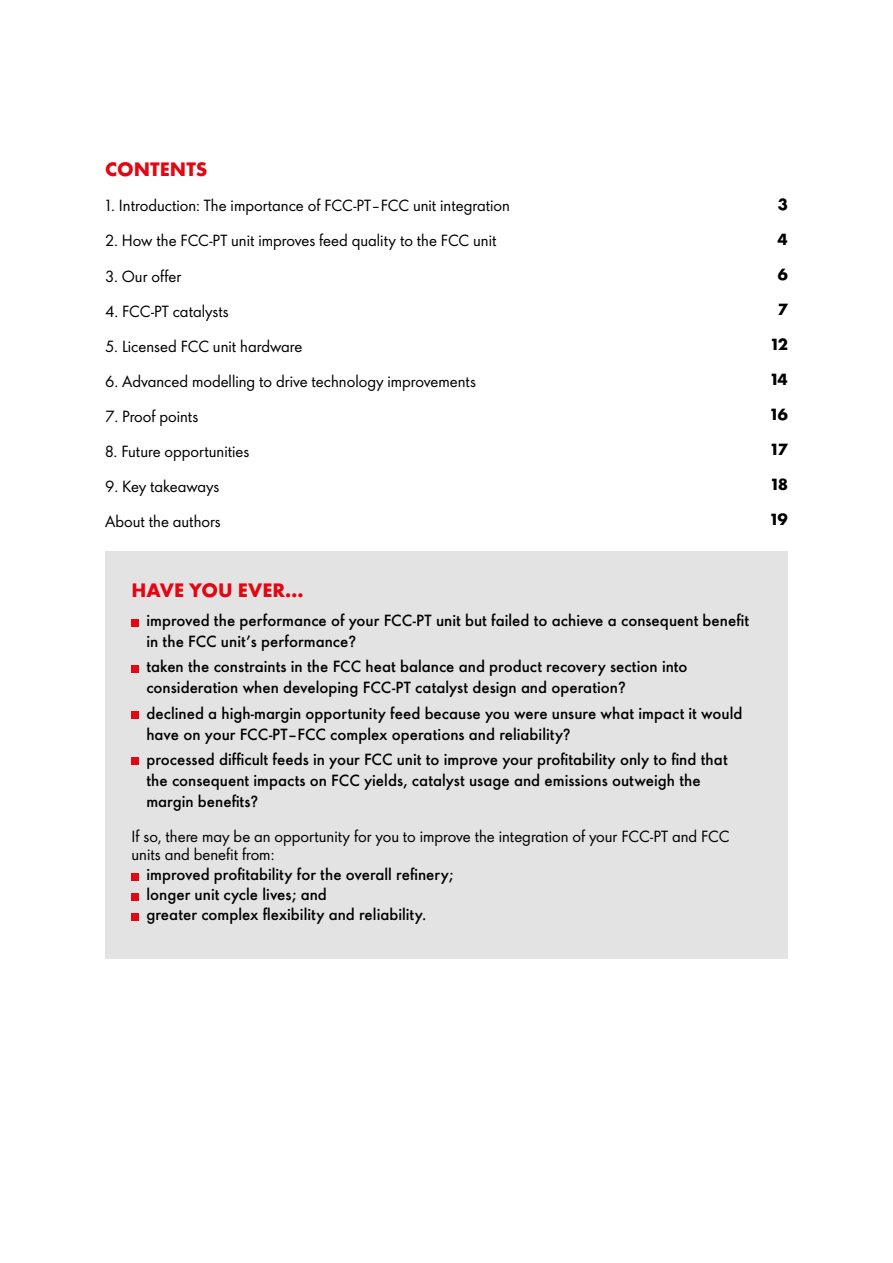
<style>
.page{position:relative;width:893px;height:1263px;background:#fff}
.page>*{position:absolute;margin:0;border:0;box-sizing:border-box;transform-origin:0 0}
.t1{font:700 18px "Shell";color:#e30613}
.t2{font:500 15px/21px "Shell";color:#000}
.t3{font:15px/18px "Shell";color:#000}
.t4{font:700 15px "Shell";color:#000}
</style>
<div class="page">
<div style="left:105px;top:551px;width:683px;height:407px;background:#e3e3e3"></div>
<div style="left:131px;top:619px;width:8px;height:7px;background:#e30613"></div>
<div style="left:131px;top:665px;width:8px;height:7px;background:#e30613"></div>
<div style="left:131px;top:711px;width:8px;height:8px;background:#e30613"></div>
<div style="left:131px;top:758px;width:8px;height:7px;background:#e30613"></div>
<div style="left:131px;top:873px;width:8px;height:7px;background:#e30613"></div>
<div style="left:131px;top:893px;width:8px;height:7px;background:#e30613"></div>
<div style="left:131px;top:913px;width:8px;height:7px;background:#e30613"></div>
<p class="t1" style="left:105px;top:155px;width:104px">CONTENTS</p>
<p class="t3" style="left:105px;top:196px;width:406px">1. Introduction: The importance of FCC-PT–FCC unit integration</p>
<p class="t3" style="left:105px;top:231px;width:393px">2. How the FCC-PT unit improves feed quality to the FCC unit</p>
<p class="t3" style="left:105px;top:266px;width:78px">3. Our offer</p>
<p class="t3" style="left:105px;top:301px;width:125px">4. FCC-PT catalysts</p>
<p class="t3" style="left:105px;top:336px;width:199px">5. Licensed FCC unit hardware</p>
<p class="t3" style="left:105px;top:371px;width:372px">6. Advanced modelling to drive technology improvements</p>
<p class="t3" style="left:105px;top:406px;width:95px">7. Proof points</p>
<p class="t3" style="left:105px;top:441px;width:146px">8. Future opportunities</p>
<p class="t3" style="left:105px;top:476px;width:116px">9. Key takeaways</p>
<p class="t3" style="left:105px;top:511px;width:117px">About the authors</p>
<p class="t1" style="left:131px;top:575px;width:174px">HAVE YOU EVER…</p>
<p class="t2" style="left:146px;top:608px;width:604px">improved the performance of your FCC-PT unit but failed to achieve a consequent benefit in the FCC unit’s performance?</p>
<p class="t2" style="left:146px;top:655px;width:543px">taken the constraints in the FCC heat balance and product recovery section into consideration when developing FCC-PT catalyst design and operation?</p>
<p class="t2" style="left:146px;top:701px;width:597px">declined a high-margin opportunity feed because you were unsure what impact it would have on your FCC-PT–FCC complex operations and reliability?</p>
<p class="t2" style="left:146px;top:747px;width:583px">processed difficult feeds in your FCC unit to improve your profitability only to find that the consequent impacts on FCC yields, catalyst usage and emissions outweigh the margin benefits?</p>
<p class="t3" style="left:132px;top:826px;width:599px">If so, there may be an opportunity for you to improve the integration of your FCC-PT and FCC units and benefit from:</p>
<p class="t2" style="left:146px;top:863px;width:308px;line-height:20.1px">improved profitability for the overall refinery; longer unit cycle lives; and<br>greater complex flexibility and reliability.</p>
<p class="t4" style="left:778px;top:192px;width:12px">3</p>
<p class="t4" style="left:777px;top:227px;width:12px">4</p>
<p class="t4" style="left:777px;top:262px;width:12px">6</p>
<p class="t4" style="left:778px;top:297px;width:12px">7</p>
<p class="t4" style="left:771px;top:332px;width:18px">12</p>
<p class="t4" style="left:771px;top:367px;width:18px">14</p>
<p class="t4" style="left:771px;top:402px;width:19px">16</p>
<p class="t4" style="left:771px;top:437px;width:18px">17</p>
<p class="t4" style="left:772px;top:472px;width:18px">18</p>
<p class="t4" style="left:771px;top:507px;width:19px">19</p>
</div>
